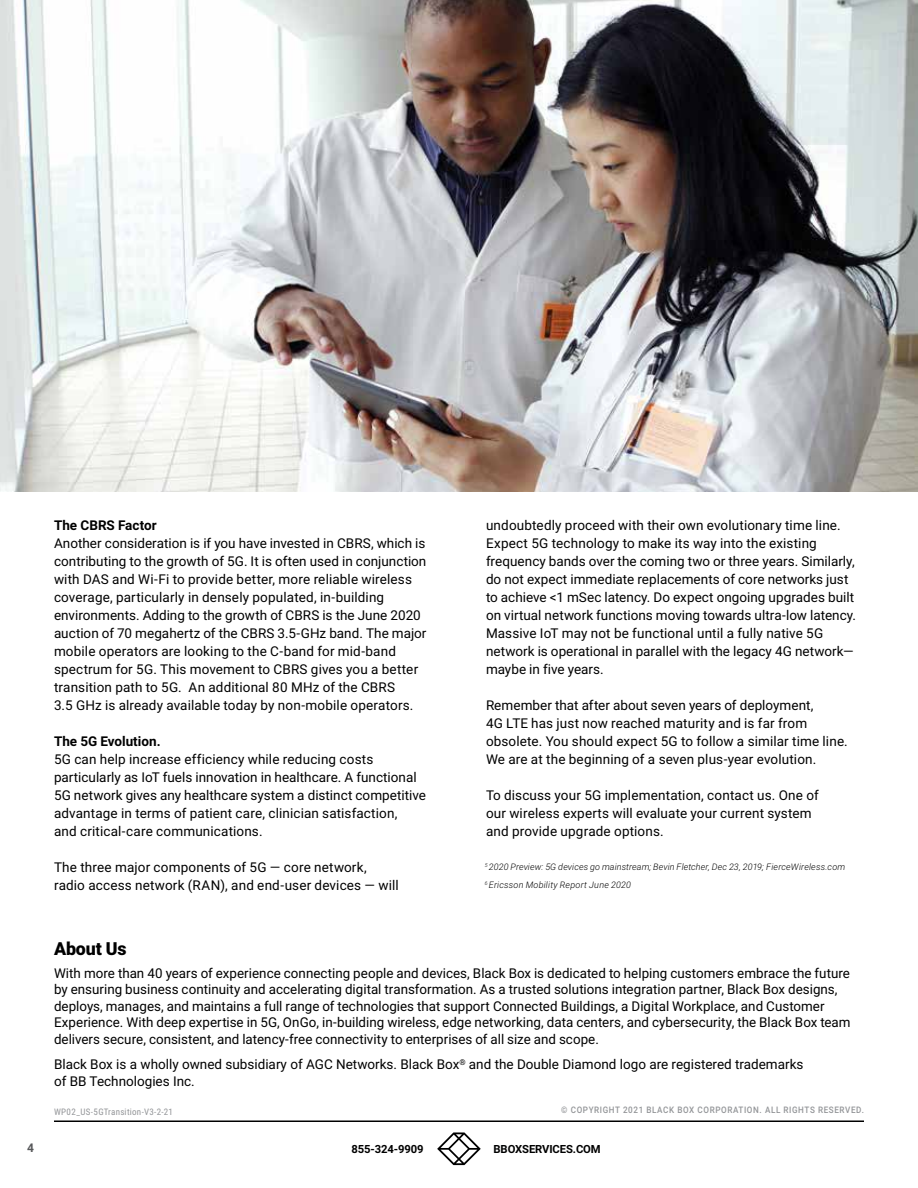
<style>
.page{position:relative;width:918px;height:1188px;background:#fff}
.page>*{position:absolute;margin:0;border:0;box-sizing:border-box;transform-origin:0 0}
.t1{font:900 18px "Roboto";letter-spacing:-.01em;color:#000}
.t2{font:13.5px/18px "Roboto";letter-spacing:.005em;color:#000}
.t3{font:700 13.5px "Roboto";color:#000}
.t4{font:700 12px "Roboto";color:#58595b}
.t5{font:700 11.25px "Roboto";letter-spacing:-.01em;color:#000101}
.t6{font:italic 300 9px/18px "Roboto";letter-spacing:.015em;color:#000}
.t7{font:500 9px "Roboto";letter-spacing:.075em;color:#939598;scale:.9 1}
.t8{font:9px "Roboto Condensed";letter-spacing:.03em;color:#939598}
</style>
<div class="page">
<svg style="left:437px;top:1132px;width:44px;height:33px"></svg>
<hr style="left:54px;top:1120px;width:810px;height:2px;background:#000">
<img style="left:0;top:0;width:918px;height:492px">
<p class="t3" style="left:54px;top:516px;width:104px">The CBRS Factor</p>
<p class="t2" style="left:54px;top:534px;width:374px">Another consideration is if you have invested in CBRS, which is contributing to the growth of 5G. It is often used in conjunction with DAS and Wi-Fi to provide better, more reliable wireless coverage, particularly in densely populated, in-building environments. Adding to the growth of CBRS is the June 2020 auction of 70 megahertz of the CBRS 3.5-GHz band. The major mobile operators are looking to the C-band for mid-band spectrum for 5G. This movement to CBRS gives you a better transition path to 5G. An additional 80 MHz of the CBRS<br>3.5 GHz is already available today by non-mobile operators.</p>
<p class="t3" style="left:54px;top:732px;width:108px">The 5G Evolution.</p>
<p class="t2" style="left:54px;top:749px;width:373px">5G can help increase efficiency while reducing costs particularly as IoT fuels innovation in healthcare. A functional 5G network gives any healthcare system a distinct competitive advantage in terms of patient care, clinician satisfaction,<br>and critical-care communications.</p>
<p class="t2" style="left:54px;top:857px;width:346px">The three major components of 5G — core network, radio access network (RAN), and end-user devices — will</p>
<p class="t2" style="left:486px;top:516px;width:372px">undoubtedly proceed with their own evolutionary time line.<br>Expect 5G technology to make its way into the existing frequency bands over the coming two or three years. Similarly, do not expect immediate replacements of core networks just to achieve &lt;1 mSec latency. Do expect ongoing upgrades built on virtual network functions moving towards ultra-low latency.<br>Massive IoT may not be functional until a fully native 5G network is operational in parallel with the legacy 4G network— maybe in five years.</p>
<p class="t2" style="left:486px;top:695px;width:363px">Remember that after about seven years of deployment,<br>4G LTE has just now reached maturity and is far from obsolete. You should expect 5G to follow a similar time line.<br>We are at the beginning of a seven plus-year evolution.</p>
<p class="t2" style="left:486px;top:785px;width:334px">To discuss your 5G implementation, contact us. One of our wireless experts will evaluate your current system and provide upgrade options.</p>
<p class="t6" style="left:485px;top:857px;width:362px"><sup>5</sup> 2020 Preview: 5G devices go mainstream; Bevin Fletcher, Dec 23, 2019; FierceWireless.com<br><sup>6</sup> Ericsson Mobility Report June 2020</p>
<h1 class="t1" style="left:54px;top:936px;width:74px">About Us</h1>
<p class="t2" style="left:54px;top:964px;width:798px;line-height:16.5px">With more than 40 years of experience connecting people and devices, Black Box is dedicated to helping customers embrace the future by ensuring business continuity and accelerating digital transformation. As a trusted solutions integration partner, Black Box designs, deploys, manages, and maintains a full range of technologies that support Connected Buildings, a Digital Workplace, and Customer Experience. With deep expertise in 5G, OnGo, in-building wireless, edge networking, data centers, and cybersecurity, the Black Box team delivers secure, consistent, and latency-free connectivity to enterprises of all size and scope.</p>
<p class="t2" style="left:54px;top:1056px;width:751px;line-height:16.5px">Black Box is a wholly owned subsidiary of AGC Networks. Black Box<sup>®</sup> and the Double Diamond logo are registered trademarks of BB Technologies Inc.</p>
<p class="t8" style="left:54px;top:1106px;width:120px">WP02_US-5GTransition-V3-2-21</p>
<p class="t7" style="left:561px;top:1104px;width:338px">© COPYRIGHT 2021 BLACK BOX CORPORATION. ALL RIGHTS RESERVED.</p>
<p class="t4" style="left:27px;top:1139px;width:8px">4</p>
<p class="t5" style="left:352px;top:1141px;width:74px">855-324-9909</p>
<p class="t5" style="left:494px;top:1141px;width:109px">BBOXSERVICES.COM</p>
</div>
